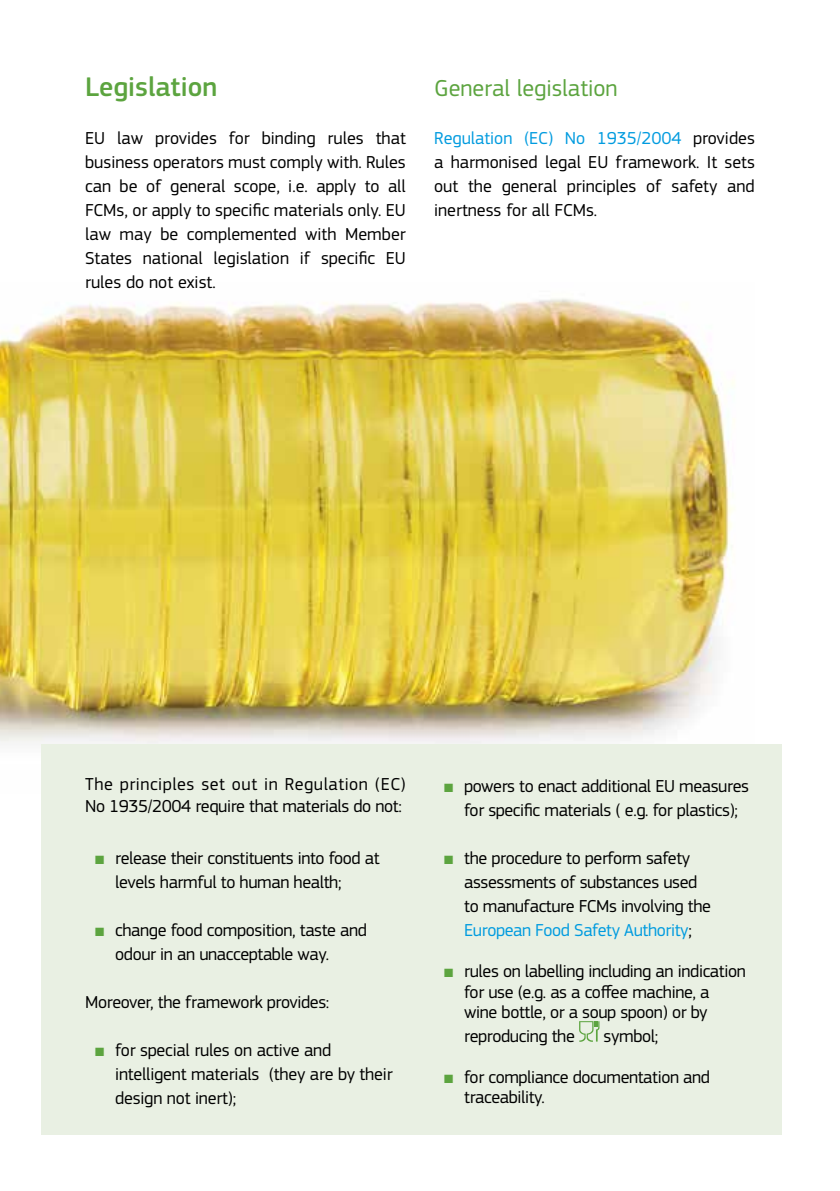
<style>
.page{position:relative;width:840px;height:1191px;background:#fff}
.page>*{position:absolute;margin:0;border:0;box-sizing:border-box;transform-origin:0 0}
.t1{font:500 28px "EC Square Sans Pro";color:#5ca43f}
.t2{font:24px "EC Square Sans Pro";color:#5ca43f}
.t3{font:18px/24px "EC Square Sans Pro";letter-spacing:-.02em;color:#000}
.s1{color:#009bdf}
.s2{color:#5ca43f}
</style>
<div class="page">
<hr style="left:839px;top:0;width:1px;height:193px;background:#5ca43f">
<img style="left:0;top:298px;width:735px;height:446px">
<div style="left:41px;top:744px;width:740px;height:390px;background:#e9f0e3"></div>
<svg style="left:579px;top:1021px;width:20px;height:20px"></svg>
<h1 class="t1" style="left:85px;top:70px;width:133px">Legislation</h1>
<p class="t3" style="left:85px;top:126px;width:322px;text-align:justify">EU law provides for binding rules that business operators must comply with. Rules can be of general scope, i.e. apply to all FCMs, or apply to specific materials only. EU law may be complemented with Member States national legislation if specific EU rules do not exist.</p>
<h2 class="t2" style="left:434px;top:74px;width:185px">General legislation</h2>
<p class="t3" style="left:434px;top:126px;width:322px;text-align:justify"><span class="s1">Regulation (EC) No 1935/2004</span> provides a harmonised legal EU framework. It sets out the general principles of safety and inertness for all FCMs.</p>
<p class="t3" style="left:85px;top:773px;width:322px;line-height:21.6px">The principles set out in Regulation (EC)<br>No 1935/2004 require that materials do not:</p>
<p class="t3" style="left:115px;top:846px;width:266px;text-indent:-20px"><span class="s2">■</span> release their constituents into food at levels harmful to human health;</p>
<p class="t3" style="left:115px;top:918px;width:253px;text-indent:-20px"><span class="s2">■</span> change food composition, taste and odour in an unacceptable way.</p>
<p class="t3" style="left:85px;top:990px;width:245px">Moreover, the framework provides:</p>
<p class="t3" style="left:115px;top:1038px;width:279px;text-indent:-20px"><span class="s2">■</span> for special rules on active and intelligent materials (they are by their design not inert);</p>
<p class="t3" style="left:444px;top:774px;width:306px;text-align:center"><span class="s2">■</span> powers to enact additional EU measures for specific materials ( e.g. for plastics);</p>
<p class="t3" style="left:464px;top:846px;width:248px;text-indent:-20px"><span class="s2">■</span> the procedure to perform safety assessments of substances used to manufacture FCMs involving the <span class="s1">European Food Safety Authority</span>;</p>
<p class="t3" style="left:464px;top:961px;width:283px;line-height:20.6px;text-indent:-20px"><span class="s2">■</span> rules on labelling including an indication for use (e.g. as a coffee machine, a wine bottle, or a soup spoon) or by</p>
<p class="t3" style="left:464px;top:1024px;width:112px">reproducing the</p>
<p class="t3" style="left:603px;top:1024px;width:56px">symbol;</p>
<p class="t3" style="left:464px;top:1066px;width:247px;line-height:20.6px;text-indent:-20px"><span class="s2">■</span> for compliance documentation and traceability.</p>
</div>
